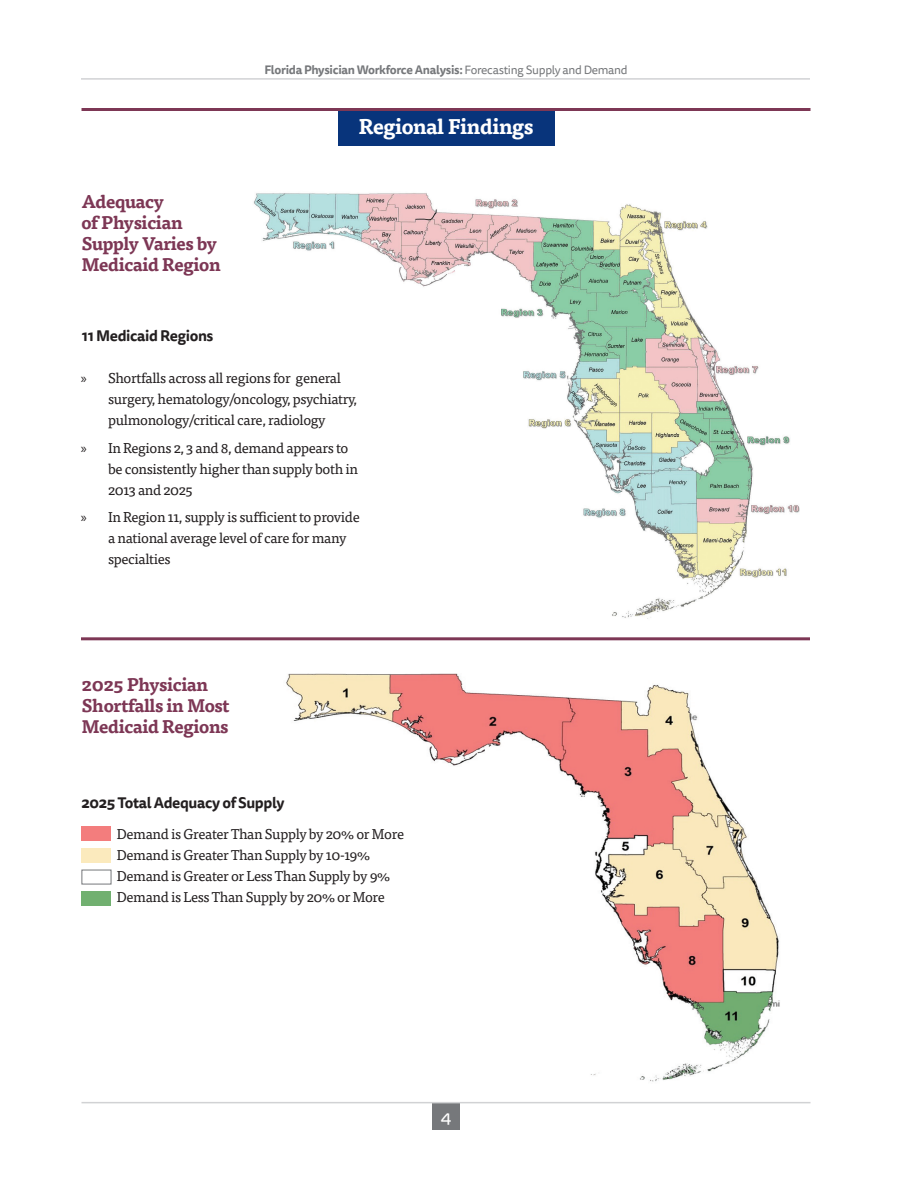
<style>
.page{position:relative;width:918px;height:1188px;background:#fff}
.page>*{position:absolute;margin:0;border:0;box-sizing:border-box;transform-origin:0 0}
.t1{font:700 21px "Tisa Pro";letter-spacing:-.025em;color:#fff}
.t2{font:700 18px/21px "Tisa Pro";letter-spacing:-.025em;color:#7d3755}
.t3{font:18px "Tisa Sans Pro";color:#fff}
.t4{font:700 15px "Tisa Sans Pro";letter-spacing:-.025em;color:#231f20}
.t5{font:14.25px/21px "Tisa Pro";letter-spacing:-.025em;color:#231f20}
.t6{font:700 12px "Tisa Sans Pro";letter-spacing:-.025em;color:#76787b}
.s1{font-weight:400}
.s2{font-family:"Myriad Pro"}
</style>
<div class="page">
<div style="left:82px;top:827px;width:29px;height:14px;background:#f37d7d"></div>
<div style="left:82px;top:848px;width:29px;height:14px;background:#fbeabd"></div>
<div style="left:82px;top:892px;width:29px;height:14px;background:#71b070"></div>
<hr style="left:81px;top:637px;width:729px;height:3px;background:#7d3755">
<div style="left:338px;top:110px;width:217px;height:36px;background:#08347b"></div>
<hr style="left:82px;top:108px;width:729px;height:3px;background:#7d3755">
<img style="left:253px;top:193px;width:547px;height:426px">
<img style="left:286px;top:673px;width:494px;height:409px">
<div style="left:432px;top:1103px;width:28px;height:27px;background:#76787b"></div>
<hr style="left:82px;top:1102px;width:729px;height:1px;background:#d1d2d4">
<hr style="left:81px;top:78px;width:729px;height:2px;background:#d1d2d4">
<p class="t6" style="left:264px;top:60px;width:365px">Florida Physician Workforce Analysis: <span class="s1">Forecasting Supply and Demand</span></p>
<p class="t2" style="left:82px;top:190px;width:141px">Adequacy<br>of Physician<br>Supply Varies by<br>Medicaid Region</p>
<p class="t4" style="left:82px;top:325px;width:133px">11 Medicaid Regions</p>
<h1 class="t1" style="left:358px;top:110px;width:177px">Regional Findings</h1>
<p class="t5" style="left:108px;top:367px;width:251px;text-indent:-27px"><span class="s2">»</span> Shortfalls across all regions for general surgery, hematology/oncology, psychiatry, pulmonology/critical care, radiology</p>
<p class="t5" style="left:108px;top:436px;width:252px;text-indent:-27px"><span class="s2">»</span> In Regions 2, 3 and 8, demand appears to be consistently higher than supply both in<br>2013 and 2025</p>
<p class="t5" style="left:108px;top:506px;width:253px;text-indent:-27px"><span class="s2">»</span> In Region 11, supply is sufficient to provide a national average level of care for many specialties</p>
<p class="t2" style="left:82px;top:674px;width:150px">2025 Physician<br>Shortfalls in Most<br>Medicaid Regions</p>
<p class="t4" style="left:82px;top:792px;width:204px">2025 Total Adequacy of Supply</p>
<p class="t5" style="left:117px;top:823px;width:289px">Demand is Greater Than Supply by 20% or More Demand is Greater Than Supply by 10-19% Demand is Greater or Less Than Supply by 9% Demand is Less Than Supply by 20% or More</p>
<p class="t3" style="left:441px;top:1104px;width:12px">4</p>
</div>
